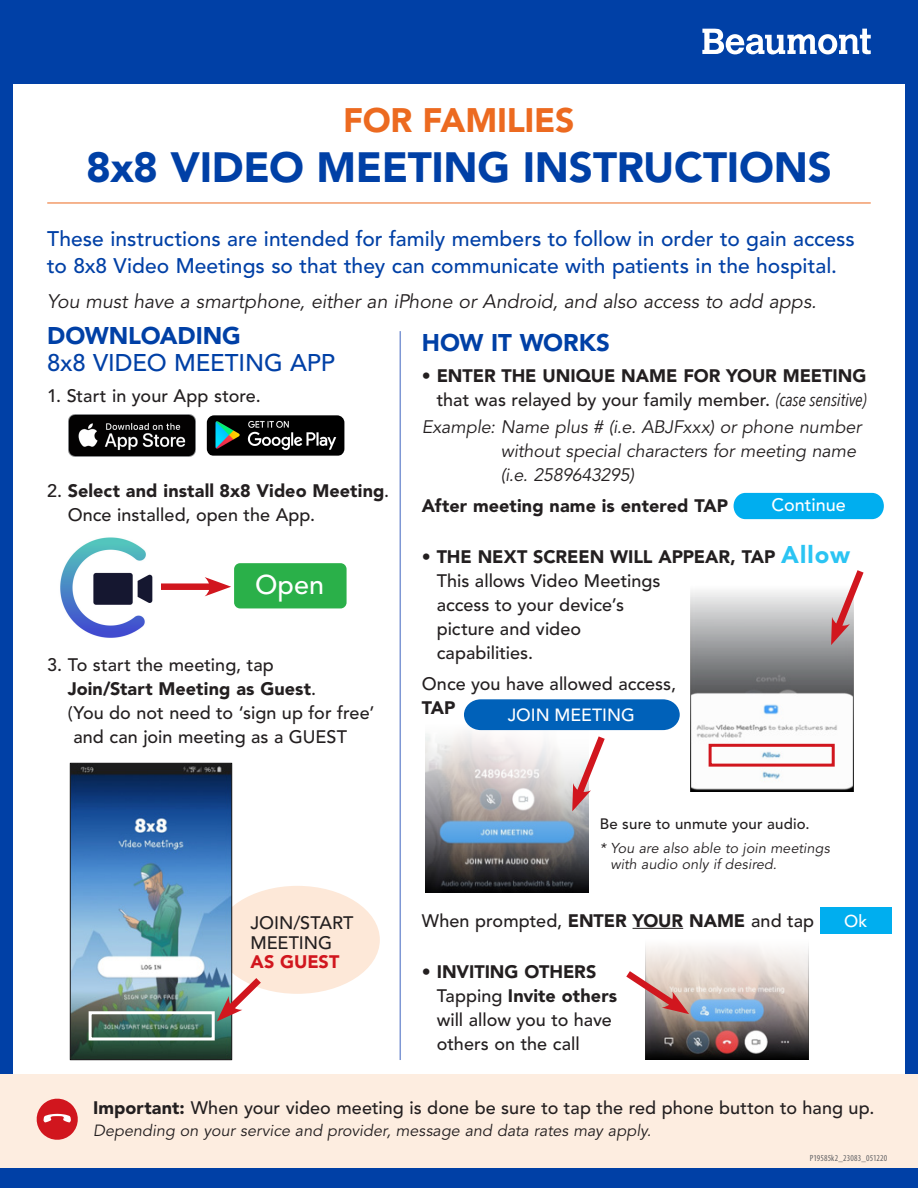
<style>
.page{position:relative;width:918px;height:1188px;background:#fff}
.page>*{position:absolute;margin:0;border:0;box-sizing:border-box;transform-origin:0 0}
.Header_Copy_-_Large{font:900 42px "Avenir LT Std";letter-spacing:-.01em;color:#0040a6}
.Header_Copy_-_Small{font:900 33.75px "Avenir LT Std";letter-spacing:-.01em;color:#ec6a20}
.t1{font:500 27px "Avenir LT Std";color:#fff}
.Subhead{font:500 24px/27px "Avenir LT Std";letter-spacing:-.005em;color:#0040a6}
.Subhead-2{font:900 24px "Avenir LT Std";letter-spacing:-.005em;color:#0040a6}
.Subhead-3{font:500 21px/27px "Avenir LT Std";color:#0040a6}
.Inside_-_Body_Copy{font:italic 19.5px "Avenir LT Std";letter-spacing:-.005em;color:#231f20}
.Inside_-_Body_Copy-2{font:500 18px/24px "Avenir LT Std";color:#231f20}
.Inside_-_Body_Copy-3{font:900 18px/24px "Avenir LT Std";color:#231f20;text-align:right}
.Inside_-_Body_Copy-4{font:italic 18px/24px "Avenir LT Std";letter-spacing:-.005em;color:#231f20}
.Back_-_Contact_Info{font:500 18px "Avenir LT Std";letter-spacing:.005em;color:#231f20}
.t2{font:500 18px "Avenir LT Std";color:#fff}
.t3{font:500 17.55px "Avenir LT Std";color:#fff}
.t4{font:500 17.1px "Avenir LT Std";color:#fff}
.Back_-_Contact_Info-2{font:italic 16.2px "Avenir LT Std";letter-spacing:.005em;color:#231f20}
.Inside_-_Body_Copy-5{font:500 15px "Avenir LT Std";letter-spacing:.01em;color:#231f20}
.Inside_-_Body_Copy-6{font:italic 14.25px/16.5px "Avenir LT Std";letter-spacing:.005em;color:#231f20}
.Job_Number{font:condensed 9px "Myriad Pro";letter-spacing:.015em;color:#636366}
.s1{font-weight:900}
.s2{font-weight:500}
.s3{font-family:"Avenir Next Condensed";font-weight:400;font-style:italic}
.s4{font-weight:900;font-size:24px;color:#2bc4f3}
.s5{font-weight:900;color:#d1161e}
</style>
<div class="page">
<div style="left:215px;top:886px;width:165px;height:108px;background:#fde8d8;border-radius:50%"></div>
<img style="left:425px;top:733px;width:163px;height:159px">
<div style="left:905px;top:0;width:13px;height:1188px;background:#0040a6"></div>
<div style="left:0;top:0;width:918px;height:83px;background:#0040a6"></div>
<div style="left:0;top:0;width:13px;height:1188px;background:#0040a6"></div>
<svg style="left:702px;top:29px;width:169px;height:25px"></svg>
<hr style="left:47px;top:203px;width:824px;height:1px;background:#ec6a20">
<hr style="left:633px;top:928px;width:50px;height:1px;background:#231f20">
<div style="left:734px;top:493px;width:150px;height:26px;background:#00aeef;border-radius:12px"></div>
<div style="left:820px;top:907px;width:72px;height:27px;background:#00aeef"></div>
<img style="left:60px;top:537px;width:93px;height:101px">
<div style="left:234px;top:563px;width:113px;height:45px;background:#2ab049;border-radius:6px"></div>
<div style="left:161px;top:583px;width:55px;height:7px;background:#d1161e"></div>
<svg style="left:205px;top:577px;width:26px;height:19px"></svg>
<img style="left:70px;top:762px;width:163px;height:298px">
<svg style="left:217px;top:971px;width:49px;height:51px"></svg>
<div style="left:89px;top:1011px;width:126px;height:29px;border:3px solid #fff"></div>
<img style="left:68px;top:414px;width:127px;height:43px">
<img style="left:207px;top:415px;width:137px;height:41px">
<hr style="left:400px;top:331px;width:1px;height:729px;background:#7e97d4">
<img style="left:690px;top:590px;width:163px;height:201px">
<div style="left:709px;top:744px;width:126px;height:23px;border:3px solid #d1161e"></div>
<svg style="left:828px;top:570px;width:36px;height:75px"></svg>
<svg style="left:464px;top:699px;width:216px;height:112px"></svg>
<img style="left:645px;top:945px;width:163px;height:115px">
<svg style="left:626px;top:965px;width:63px;height:50px"></svg>
<div style="left:0;top:1075px;width:918px;height:99px;background:#fdede0"></div>
<svg style="left:36px;top:1098px;width:42px;height:42px"></svg>
<div style="left:0;top:1168px;width:918px;height:20px;background:#0040a6"></div>
<p class="Header_Copy_-_Small" style="left:343px;top:100px;width:233px">FOR FAMILIES</p>
<p class="Header_Copy_-_Large" style="left:86px;top:142px;width:747px">8x8 VIDEO MEETING INSTRUCTIONS</p>
<p class="Subhead-3" style="left:47px;top:226px;width:809px">These instructions are intended for family members to follow in order to gain access to 8x8 Video Meetings so that they can communicate with patients in the hospital.</p>
<p class="Inside_-_Body_Copy" style="left:47px;top:290px;width:771px">You must have a smartphone, either an iPhone or Android, and also access to add apps.</p>
<p class="Subhead" style="left:47px;top:323px;width:289px"><span class="s1">DOWNLOADING<br></span>8x8 VIDEO MEETING APP</p>
<p class="Inside_-_Body_Copy-2" style="left:47px;top:384px;width:215px">1. Start in your App store.</p>
<p class="Subhead-2" style="left:422px;top:328px;width:190px">HOW IT WORKS</p>
<p class="Inside_-_Body_Copy-3" style="left:422px;top:363px;width:446px">• ENTER THE UNIQUE NAME FOR YOUR MEETING <span class="s2">that was relayed by your family member.</span> <span class="s3">(case sensitive)</span></p>
<p class="Inside_-_Body_Copy-4" style="left:501px;top:415px;width:362px;text-indent:-79px">Example: Name plus # (i.e. ABJFxxx) or phone number without special characters for meeting name (i.e. 2589643295)</p>
<p class="Inside_-_Body_Copy-3" style="left:422px;top:493px;width:308px">After meeting name is entered TAP</p>
<p class="t2" style="left:771px;top:495px;width:76px">Continue</p>
<p class="Inside_-_Body_Copy-2" style="left:437px;top:545px;width:415px;text-indent:-15px"><span class="s1">• THE NEXT SCREEN WILL APPEAR, TAP</span> <span class="s4">Allow<br></span>This allows Video Meetings<br>access to your device’s<br>picture and video<br>capabilities.</p>
<p class="Inside_-_Body_Copy-2" style="left:422px;top:672px;width:256px">Once you have allowed access,<br><span class="s1">TAP</span></p>
<p class="Inside_-_Body_Copy-3" style="left:68px;top:479px;width:323px;text-align:left;text-indent:-21px"><span class="s2">2.</span> Select and install 8x8 Video Meeting<span class="s2">.<br>Once installed, open the App.</span></p>
<p class="t1" style="left:255px;top:569px;width:70px">Open</p>
<p class="Inside_-_Body_Copy-2" style="left:47px;top:653px;width:228px">3. To start the meeting, tap</p>
<p class="Inside_-_Body_Copy-3" style="left:68px;top:676px;width:250px">Join/Start Meeting as Guest<span class="s2">.</span></p>
<p class="Inside_-_Body_Copy-2" style="left:68px;top:701px;width:308px">(You do not need to ‘sign up for free’</p>
<p class="Inside_-_Body_Copy-2" style="left:73px;top:725px;width:275px">and can join meeting as a GUEST</p>
<p class="t3" style="left:508px;top:705px;width:128px">JOIN MEETING</p>
<p class="Inside_-_Body_Copy-2" style="left:250px;top:914px;width:105px;line-height:19.5px">JOIN/START<br>MEETING<br><span class="s5">AS GUEST</span></p>
<p class="Inside_-_Body_Copy-5" style="left:600px;top:815px;width:211px">Be sure to unmute your audio.</p>
<p class="Inside_-_Body_Copy-6" style="left:610px;top:840px;width:221px;text-indent:-11px">* You are also able to join meetings with audio only if desired.</p>
<p class="Inside_-_Body_Copy-2" style="left:422px;top:909px;width:394px">When prompted, <span class="s1">ENTER YOUR NAME</span> and tap</p>
<p class="t4" style="left:844px;top:911px;width:25px">Ok</p>
<p class="Inside_-_Body_Copy-2" style="left:437px;top:960px;width:182px;text-indent:-15px"><span class="s1">• INVITING OTHERS<br></span>Tapping <span class="s1">Invite others </span>will allow you to have others on the call</p>
<p class="Back_-_Contact_Info" style="left:93px;top:1097px;width:783px"><span class="s1">Important:</span> When your video meeting is done be sure to tap the red phone button to hang up.</p>
<p class="Back_-_Contact_Info-2" style="left:93px;top:1122px;width:560px">Depending on your service and provider, message and data rates may apply.</p>
<p class="Job_Number" style="left:810px;top:1153px;width:79px">P19585k2_23083_051220</p>
</div>
